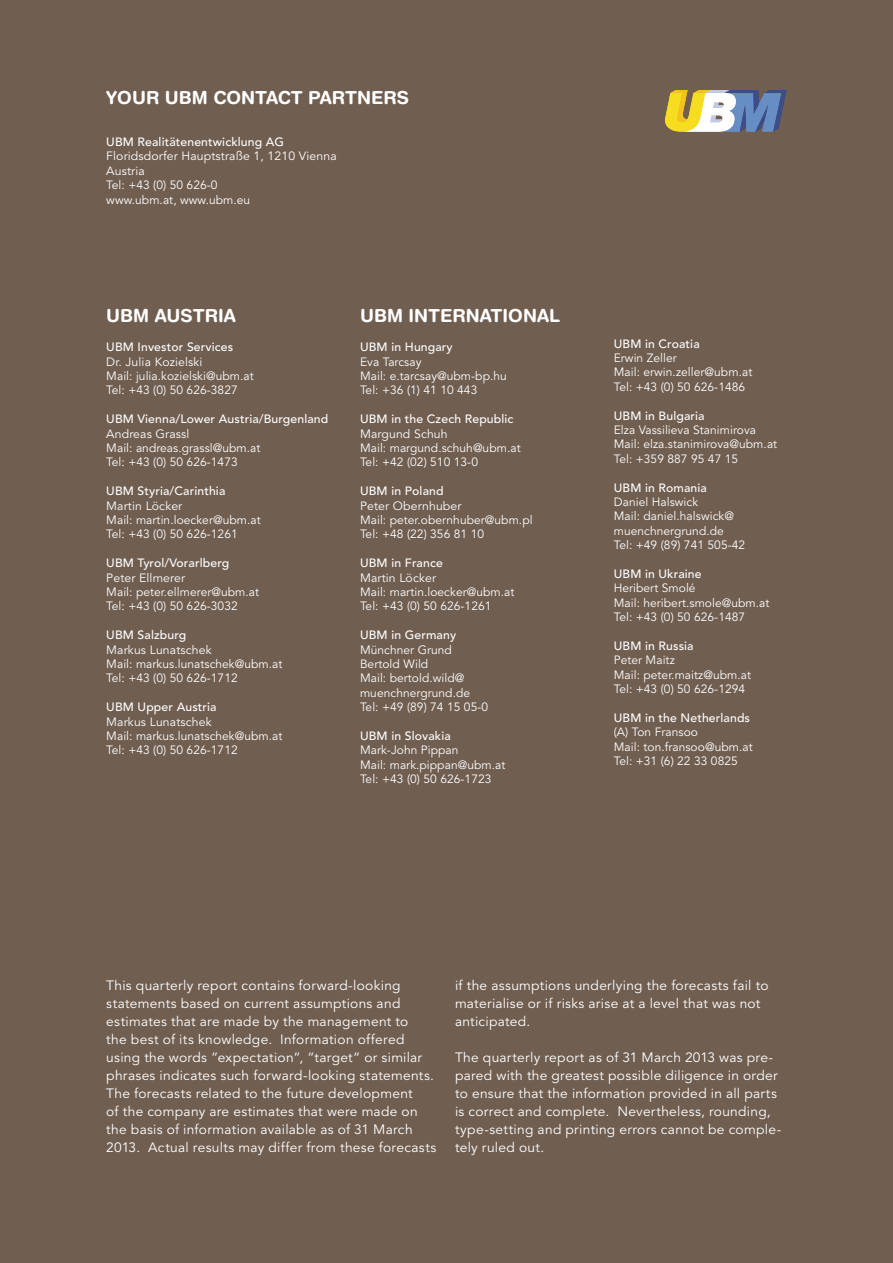
<style>
.page{position:relative;width:893px;height:1263px;background:#705e50}
.page>*{position:absolute;margin:0;border:0;box-sizing:border-box;transform-origin:0 0}
.t1{font:700 18px "Helvetica Rounded";color:#fff}
.t2{font:13.5px/18px "Avenir";letter-spacing:.02em;color:#fff}
.t3{font:12px/14.4px "Avenir";letter-spacing:.005em;color:#fff}
.t4{font:500 12px "Avenir";letter-spacing:.01em;color:#fff}
</style>
<div class="page">
<svg style="left:665px;top:90px;width:122px;height:42px;background:#a9ac95"></svg>
<h1 class="t1" style="left:106px;top:87px;width:304px">YOUR UBM CONTACT PARTNERS</h1>
<p class="t4" style="left:106px;top:135px;width:179px">UBM Realitätenentwicklung AG</p>
<p class="t3" style="left:106px;top:149px;width:232px">Floridsdorfer Hauptstraße 1, 1210 Vienna<br>Austria<br>Tel: +43 (0) 50 626-0<br>www.ubm.at, www.ubm.eu</p>
<h1 class="t1" style="left:106px;top:305px;width:131px">UBM AUSTRIA</h1>
<p class="t4" style="left:106px;top:340px;width:128px">UBM Investor Services</p>
<p class="t3" style="left:106px;top:355px;width:149px">Dr. Julia Kozielski<br>Mail: julia.kozielski@ubm.at<br>Tel: +43 (0) 50 626-3827</p>
<p class="t4" style="left:106px;top:412px;width:224px">UBM Vienna/Lower Austria/Burgenland</p>
<p class="t3" style="left:106px;top:427px;width:156px">Andreas Grassl<br>Mail: andreas.grassl@ubm.at<br>Tel: +43 (0) 50 626-1473</p>
<p class="t4" style="left:106px;top:484px;width:121px">UBM Styria/Carinthia</p>
<p class="t3" style="left:106px;top:499px;width:156px">Martin Löcker<br>Mail: martin.loecker@ubm.at<br>Tel: +43 (0) 50 626-1261</p>
<p class="t4" style="left:106px;top:556px;width:124px">UBM Tyrol/Vorarlberg</p>
<p class="t3" style="left:106px;top:571px;width:154px">Peter Ellmerer<br>Mail: peter.ellmerer@ubm.at<br>Tel: +43 (0) 50 626-3032</p>
<p class="t4" style="left:106px;top:628px;width:82px">UBM Salzburg</p>
<p class="t3" style="left:106px;top:643px;width:178px">Markus Lunatschek<br>Mail: markus.lunatschek@ubm.at<br>Tel: +43 (0) 50 626-1712</p>
<p class="t4" style="left:106px;top:700px;width:112px">UBM Upper Austria</p>
<p class="t3" style="left:106px;top:715px;width:178px">Markus Lunatschek<br>Mail: markus.lunatschek@ubm.at<br>Tel: +43 (0) 50 626-1712</p>
<h1 class="t1" style="left:360px;top:305px;width:201px">UBM INTERNATIONAL</h1>
<p class="t4" style="left:360px;top:340px;width:94px">UBM in Hungary</p>
<p class="t3" style="left:360px;top:355px;width:148px">Eva Tarcsay<br>Mail: e.tarcsay@ubm-bp.hu<br>Tel: +36 (1) 41 10 443</p>
<p class="t4" style="left:360px;top:412px;width:155px">UBM in the Czech Republic</p>
<p class="t3" style="left:360px;top:427px;width:162px">Margund Schuh<br>Mail: margund.schuh@ubm.at<br>Tel: +42 (02) 510 13-0</p>
<p class="t4" style="left:360px;top:484px;width:85px">UBM in Poland</p>
<p class="t3" style="left:360px;top:499px;width:174px">Peter Obernhuber<br>Mail: peter.obernhuber@ubm.pl<br>Tel: +48 (22) 356 81 10</p>
<p class="t4" style="left:360px;top:556px;width:84px">UBM in France</p>
<p class="t3" style="left:360px;top:571px;width:156px">Martin Löcker<br>Mail: martin.loecker@ubm.at<br>Tel: +43 (0) 50 626-1261</p>
<p class="t4" style="left:360px;top:628px;width:98px">UBM in Germany</p>
<p class="t3" style="left:360px;top:643px;width:130px">Münchner Grund<br>Bertold Wild<br>Mail: bertold.wild@ muenchnergrund.de<br>Tel: +49 (89) 74 15 05-0</p>
<p class="t4" style="left:360px;top:729px;width:92px">UBM in Slovakia</p>
<p class="t3" style="left:360px;top:743px;width:147px">Mark-John Pippan<br>Mail: mark.pippan@ubm.at<br>Tel: +43 (0) 50 626-1723</p>
<p class="t4" style="left:614px;top:336px;width:87px">UBM in Croatia</p>
<p class="t3" style="left:614px;top:351px;width:140px">Erwin Zeller<br>Mail: erwin.zeller@ubm.at<br>Tel: +43 (0) 50 626-1486</p>
<p class="t4" style="left:614px;top:408px;width:92px">UBM in Bulgaria</p>
<p class="t3" style="left:614px;top:423px;width:165px">Elza Vassilieva Stanimirova<br>Mail: elza.stanimirova@ubm.at<br>Tel: +359 887 95 47 15</p>
<p class="t4" style="left:614px;top:480px;width:95px">UBM in Romania</p>
<p class="t3" style="left:614px;top:495px;width:133px">Daniel Halswick<br>Mail: daniel.halswick@ muenchnergrund.de<br>Tel: +49 (89) 741 505-42</p>
<p class="t4" style="left:614px;top:567px;width:89px">UBM in Ukraine</p>
<p class="t3" style="left:614px;top:581px;width:157px">Heribert Smolé<br>Mail: heribert.smole@ubm.at<br>Tel: +43 (0) 50 626-1487</p>
<p class="t4" style="left:614px;top:639px;width:81px">UBM in Russia</p>
<p class="t3" style="left:614px;top:653px;width:139px">Peter Maitz<br>Mail: peter.maitz@ubm.at<br>Tel: +43 (0) 50 626-1294</p>
<p class="t4" style="left:614px;top:711px;width:138px">UBM in the Netherlands</p>
<p class="t3" style="left:614px;top:725px;width:140px">(A) Ton Fransoo<br>Mail: ton.fransoo@ubm.at<br>Tel: +31 (6) 22 33 0825</p>
<p class="t2" style="left:106px;top:977px;width:332px">This quarterly report contains forward-looking statements based on current assumptions and estimates that are made by the management to<br>the best of its knowledge. Information offered using the words “expectation“, “target“ or similar phrases indicates such forward-looking statements.<br>The forecasts related to the future development<br>of the company are estimates that were made on the basis of information available as of 31 March 2013. Actual results may differ from these forecasts</p>
<p class="t2" style="left:455px;top:977px;width:315px">if the assumptions underlying the forecasts fail to materialise or if risks arise at a level that was not anticipated.</p>
<p class="t2" style="left:455px;top:1049px;width:328px">The quarterly report as of 31 March 2013 was pre&shy;pared with the greatest possible diligence in order to ensure that the information provided in all parts is correct and complete. Nevertheless, rounding, type-setting and printing errors cannot be comple&shy;tely ruled out.</p>
</div>
